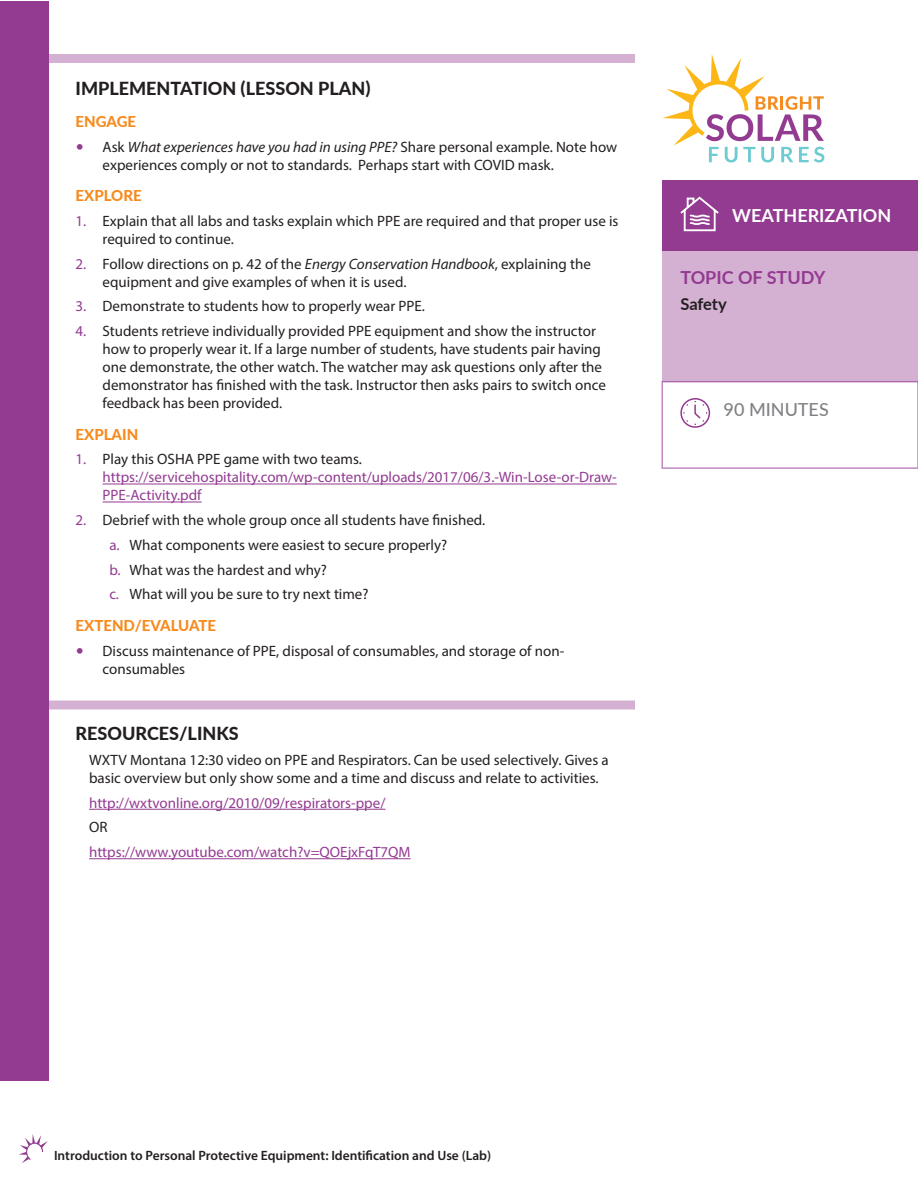
<style>
.page{position:relative;width:918px;height:1188px;background:#fff}
.page>*{position:absolute;margin:0;border:0;box-sizing:border-box;transform-origin:0 0}
.Body{font:800 18px "Lato";color:#231f20}
.t1{font:700 18px "Lato";color:#fff}
.t2{font:700 18px "Lato";color:#933a91}
.t3{font:500 18px "Lato";color:#808285}
.t4{font:700 16.5px "Lato";letter-spacing:-.005em;color:#231f20}
.Indent{font:15px/18px "Myriad Pro";color:#231f20}
.Indent-2{font:15px/18px "Myriad Pro";color:#933a91}
.Subheading{font:800 15px "Lato";color:#f68b1f}
.t5{font:600 13.5px "Myriad Pro";color:#231f20}
.s1{font-family:"Lato";color:#933a91}
.s2{font-style:italic}
.s3{color:#933a91}
.s4{color:#231f20}
</style>
<div class="page">
<div style="left:0;top:1px;width:49px;height:1080px;background:#933a91"></div>
<div style="left:662px;top:180px;width:256px;height:70px;background:#933a91"></div>
<svg style="left:662px;top:54px;width:162px;height:108px"></svg>
<div style="left:662px;top:250px;width:256px;height:131px;background:#d4b0d3"></div>
<svg style="left:680px;top:398px;width:31px;height:30px"></svg>
<svg style="left:19px;top:1134px;width:29px;height:29px"></svg>
<svg style="left:680px;top:196px;width:39px;height:36px"></svg>
<div style="left:49px;top:54px;width:586px;height:9px;background:#d4b0d3"></div>
<svg style="left:49px;top:700px;width:586px;height:10px;background:#d8b8d7"></svg>
<hr style="left:103px;top:484px;width:514px;height:1px;background:#933a91">
<hr style="left:103px;top:502px;width:99px;height:1px;background:#933a91">
<hr style="left:89px;top:809px;width:296px;height:1px;background:#933a91">
<hr style="left:89px;top:858px;width:322px;height:1px;background:#933a91">
<p class="Body" style="left:76px;top:76px;width:296px">IMPLEMENTATION (LESSON PLAN)</p>
<p class="Subheading" style="left:76px;top:110px;width:62px">ENGAGE</p>
<p class="Indent" style="left:103px;top:137px;width:516px;text-indent:-27px"><span class="s1">ҋ</span> Ask <span class="s2">What experiences have you had in using PPE?</span> Share personal example. Note how experiences comply or not to standards. Perhaps start with COVID mask.</p>
<p class="Subheading" style="left:76px;top:185px;width:68px">EXPLORE</p>
<p class="Indent" style="left:103px;top:212px;width:517px;text-indent:-27px"><span class="s3">1.</span> Explain that all labs and tasks explain which PPE are required and that proper use is required to continue.</p>
<p class="Indent" style="left:103px;top:254px;width:490px;text-indent:-27px"><span class="s3">2.</span> Follow directions on p. 42 of the <span class="s2">Energy Conservation Handbook</span>, explaining the equipment and give examples of when it is used.</p>
<p class="Indent" style="left:76px;top:297px;width:351px"><span class="s3">3.</span> Demonstrate to students how to properly wear PPE.</p>
<p class="Indent" style="left:103px;top:322px;width:505px;text-indent:-27px"><span class="s3">4.</span> Students retrieve individually provided PPE equipment and show the instructor how to properly wear it. If a large number of students, have students pair having one demonstrate, the other watch. The watcher may ask questions only after the demonstrator has finished with the task. Instructor then asks pairs to switch once feedback has been provided.</p>
<p class="Subheading" style="left:76px;top:423px;width:64px">EXPLAIN</p>
<p class="Indent-2" style="left:103px;top:450px;width:516px;text-indent:-27px">1. <span class="s4">Play this OSHA PPE game with two teams. </span>https://servicehospitality.com/wp-content/uploads/2017/06/3.-Win-Lose-or-Draw-<br>PPE-Activity.pdf</p>
<p class="Indent" style="left:76px;top:511px;width:411px"><span class="s3">2.</span> Debrief with the whole group once all students have finished.</p>
<p class="Indent" style="left:109px;top:536px;width:339px"><span class="s3">a.</span> What components were easiest to secure properly?</p>
<p class="Indent" style="left:109px;top:560px;width:219px"><span class="s3">b.</span> What was the hardest and why?</p>
<p class="Indent" style="left:109px;top:585px;width:261px"><span class="s3">c.</span> What will you be sure to try next time?</p>
<p class="Subheading" style="left:76px;top:614px;width:142px">EXTEND/EVALUATE</p>
<p class="Indent" style="left:103px;top:641px;width:463px;text-indent:-27px"><span class="s1">ҋ</span> Discuss maintenance of PPE, disposal of consumables, and storage of non&shy;consumables</p>
<p class="Body" style="left:76px;top:720px;width:165px">RESOURCES/LINKS</p>
<p class="Indent" style="left:89px;top:751px;width:521px">WXTV Montana 12:30 video on PPE and Respirators. Can be used selectively. Gives a basic overview but only show some and a time and discuss and relate to activities.</p>
<p class="Indent-2" style="left:89px;top:793px;width:298px">http://wxtvonline.org/2010/09/respirators-ppe/</p>
<p class="Indent" style="left:89px;top:818px;width:20px">OR</p>
<p class="Indent-2" style="left:89px;top:843px;width:323px">https://www.youtube.com/watch?v=QOEjxFqT7QM</p>
<p class="t1" style="left:732px;top:202px;width:161px">WEATHERIZATION</p>
<p class="t2" style="left:680px;top:264px;width:146px">TOPIC OF STUDY</p>
<p class="t4" style="left:680px;top:292px;width:48px">Safety</p>
<p class="t3" style="left:724px;top:397px;width:107px">90 MINUTES</p>
<p class="t5" style="left:54px;top:1147px;width:439px">Introduction to Personal Protective Equipment: Identification and Use (Lab)</p>
</div>
